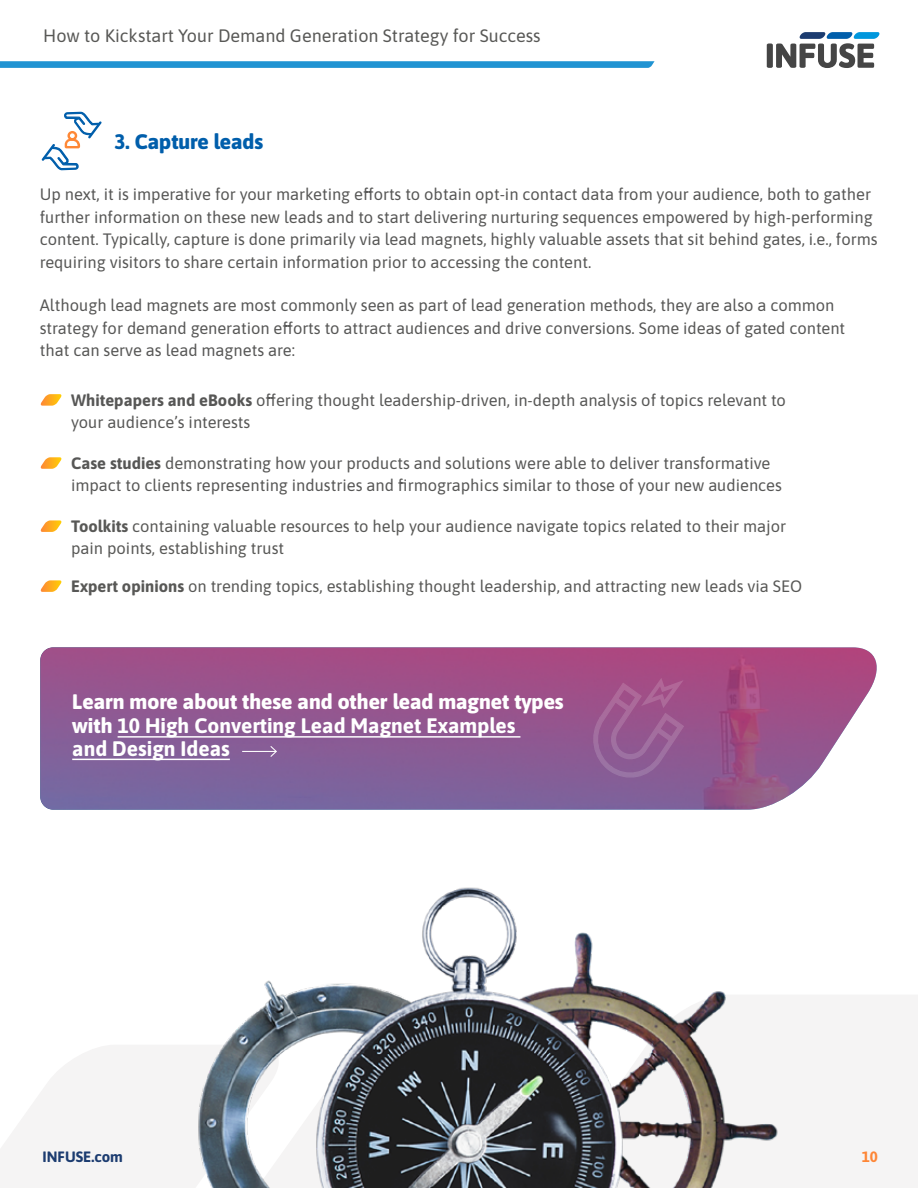
<style>
.page{position:relative;width:918px;height:1188px;background:#fff}
.page>*{position:absolute;margin:0;border:0;box-sizing:border-box;transform-origin:0 0}
.t1{font:700 21px/23.2px "Asap";color:#fff}
.t2{font:800 21px "Asap";color:#005eab}
.t3{font:18px "Asap";color:#585856}
.t4{font:16.5px/22.5px "Asap";color:#575756}
.t5{font:16.5px/22.5px "Asap";color:#585856}
.t6{font:700 15px "Asap";color:#1c3c70}
.t7{font:700 15px "Asap";color:#fe8636}
.s1{font-weight:700}
.s2{font-weight:800}
</style>
<div class="page">
<svg style="left:0;top:61px;width:655px;height:7px"></svg>
<img style="left:40px;top:647px;width:837px;height:163px">
<hr style="left:118px;top:736px;width:402px;height:2px;background:#fff">
<hr style="left:72px;top:759px;width:158px;height:1px;background:#fff">
<hr style="left:242px;top:751px;width:34px;height:1px;background:#fff">
<svg style="left:269px;top:745px;width:9px;height:13px"></svg>
<svg style="left:40px;top:394px;width:22px;height:12px"></svg>
<svg style="left:40px;top:457px;width:22px;height:12px"></svg>
<svg style="left:40px;top:520px;width:22px;height:12px"></svg>
<svg style="left:40px;top:580px;width:22px;height:12px"></svg>
<svg style="left:589px;top:678px;width:96px;height:102px"></svg>
<svg style="left:42px;top:112px;width:60px;height:58px"></svg>
<div style="left:796px;top:995px;width:122px;height:193px;background:#f5f4f4"></div>
<svg style="left:0;top:1045px;width:180px;height:143px;fill:#f5f4f4"></svg>
<img style="left:180px;top:887px;width:616px;height:301px">
<svg style="left:767px;top:32px;width:113px;height:36px"></svg>
<p class="t3" style="left:43px;top:23px;width:499px">How to Kickstart Your Demand Generation Strategy for Success</p>
<p class="t2" style="left:114px;top:127px;width:150px">3. Capture leads</p>
<p class="t4" style="left:40px;top:182px;width:839px">Up next, it is imperative for your marketing efforts to obtain opt-in contact data from your audience, both to gather further information on these new leads and to start delivering nurturing sequences empowered by high-performing content. Typically, capture is done primarily via lead magnets, highly valuable assets that sit behind gates, i.e., forms requiring visitors to share certain information prior to accessing the content.</p>
<p class="t4" style="left:40px;top:293px;width:807px">Although lead magnets are most commonly seen as part of lead generation methods, they are also a common strategy for demand generation efforts to attract audiences and drive conversions. Some ideas of gated content that can serve as lead magnets are:</p>
<p class="t4" style="left:71px;top:388px;width:716px"><span class="s1">Whitepapers and eBooks</span> offering thought leadership-driven, in-depth analysis of topics relevant to your audience’s interests</p>
<p class="t4" style="left:71px;top:451px;width:712px"><span class="s1">Case studies</span> demonstrating how your products and solutions were able to deliver transformative impact to clients representing industries and firmographics similar to those of your new audiences</p>
<p class="t5" style="left:71px;top:514px;width:717px"><span class="s1">Toolkits</span> containing valuable resources to help your audience navigate topics related to their major pain points, establishing trust</p>
<p class="t5" style="left:71px;top:574px;width:732px"><span class="s1">Expert opinions</span> on trending topics, establishing thought leadership, and attracting new leads via SEO</p>
<p class="t1" style="left:72px;top:689px;width:493px"><span class="s2">Learn more about these and other lead magnet types with</span> 10 High Converting Lead Magnet Examples<br>and Design Ideas</p>
<p class="t6" style="left:43px;top:1146px;width:82px">INFUSE.com</p>
<p class="t7" style="left:862px;top:1146px;width:18px">10</p>
</div>
